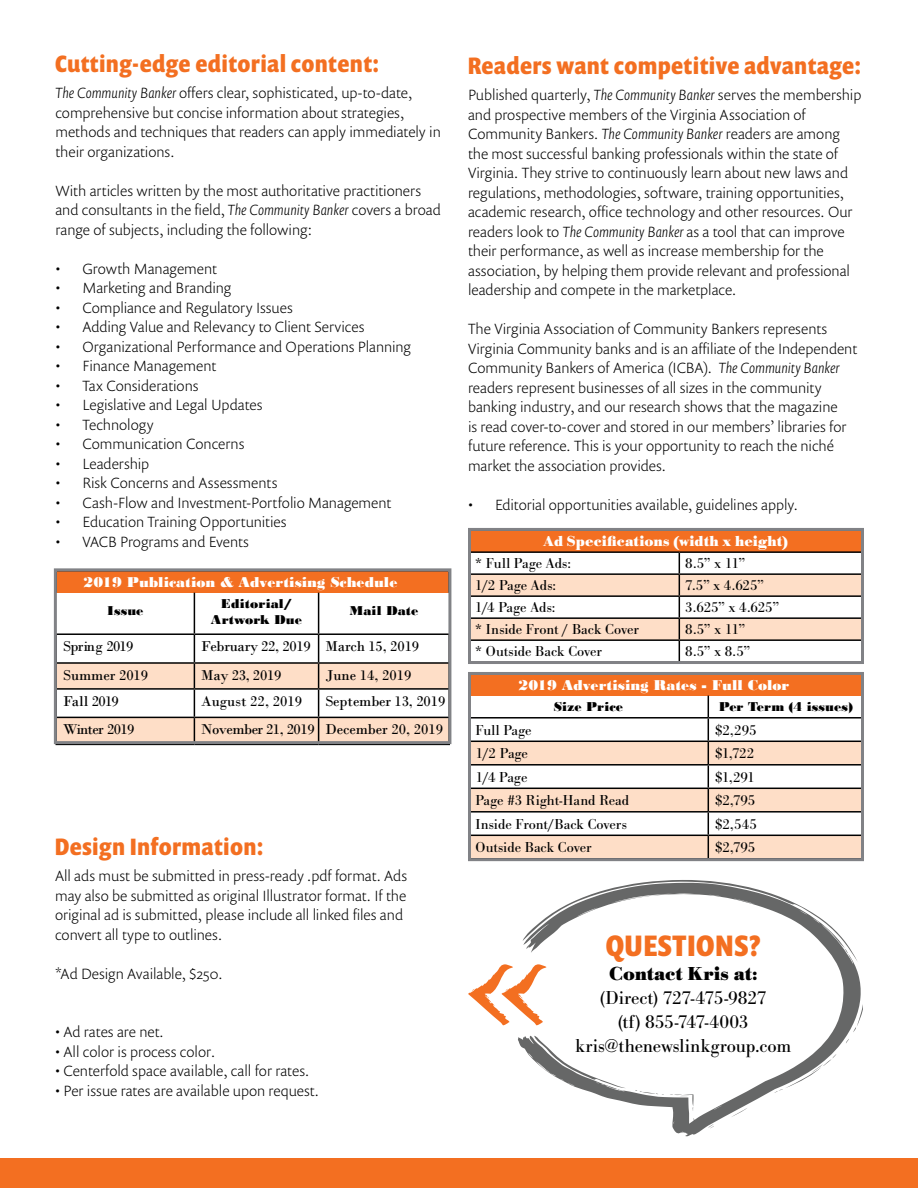
<style>
.page{position:relative;width:918px;height:1188px;background:#fff}
.page>*{position:absolute;margin:0;border:0;box-sizing:border-box;transform-origin:0 0}
.t1{font:700 30px "Prenton RP Cond";letter-spacing:.04em;color:#f36f21}
.t2{font:700 24px "Prenton RP Cond";letter-spacing:.04em;color:#f36f21}
.t3{font:19.5px/24px "Bodoni URW";letter-spacing:-.005em;color:#000;text-align:center}
.t4{font:700 19.5px "Bodoni URW";color:#000}
.t5{font:300 15px/19.5px "Prenton RP Pro";color:#000}
.t6{font:15px "Bodoni URW";color:#000}
.t7{font:15px "Bodoni";letter-spacing:-.01em;color:#000}
.t8{font:15px "Bodoni MT Black";color:#fff}
.t9{font:700 15px "Bodoni URW";letter-spacing:.005em;color:#fff}
.t10{font:15px "Bodoni";letter-spacing:-.05em;color:#000}
.t11{font:13.5px/16.5px "Bodoni MT Black";letter-spacing:.01em;color:#000;text-align:center}
.s1{font-style:italic}
</style>
<div class="page">
<div style="left:0;top:1159px;width:918px;height:29px;background:#f36f21"></div>
<div style="left:56px;top:571px;width:393px;height:22px;background:#f36f21"></div>
<hr style="left:194px;top:593px;width:1px;height:40px;background:#000">
<hr style="left:318px;top:593px;width:1px;height:40px;background:#000">
<svg style="left:58px;top:635px;width:389px;height:105px"></svg>
<hr style="left:56px;top:744px;width:138px;height:1px;background:#000">
<hr style="left:194px;top:744px;width:125px;height:1px;background:#000">
<hr style="left:319px;top:744px;width:131px;height:1px;background:#000">
<hr style="left:56px;top:633px;width:138px;height:2px;background:#000">
<hr style="left:194px;top:633px;width:125px;height:2px;background:#000">
<hr style="left:319px;top:633px;width:131px;height:2px;background:#000">
<div style="left:54px;top:568px;width:397px;height:176px;border:3px solid #818286"></div>
<div style="left:469px;top:674px;width:394px;height:22px;background:#f36f21"></div>
<svg style="left:472px;top:696px;width:388px;height:161px"></svg>
<hr style="left:468px;top:717px;width:240px;height:2px;background:#000">
<hr style="left:708px;top:717px;width:156px;height:2px;background:#000">
<div style="left:468px;top:672px;width:396px;height:189px;border:3px solid #818286"></div>
<div style="left:469px;top:530px;width:394px;height:22px;background:#f36f21"></div>
<hr style="left:468px;top:551px;width:211px;height:2px;background:#000">
<hr style="left:679px;top:551px;width:185px;height:2px;background:#000">
<svg style="left:472px;top:552px;width:388px;height:108px"></svg>
<div style="left:468px;top:528px;width:396px;height:136px;border:3px solid #818286"></div>
<svg style="left:672px;top:1117px;width:52px;height:19px"></svg>
<svg style="left:468px;top:880px;width:395px;height:237px"></svg>
<h2 class="t2" style="left:55px;top:48px;width:325px">Cutting-edge editorial content:</h2>
<p class="t5" style="left:55px;top:83px;width:387px"><span class="s1">The Community Banker</span> offers clear, sophisticated, up-to-date, comprehensive but concise information about strategies, methods and techniques that readers can apply immediately in their organizations.</p>
<p class="t5" style="left:55px;top:180px;width:387px">With articles written by the most authoritative practitioners and consultants in the field, <span class="s1">The Community Banker</span> covers a broad range of subjects, including the following:</p>
<p class="t5" style="left:55px;top:258px;width:163px">• Growth Management</p>
<p class="t5" style="left:55px;top:278px;width:178px">• Marketing and Branding</p>
<p class="t5" style="left:55px;top:297px;width:239px">• Compliance and Regulatory Issues</p>
<p class="t5" style="left:55px;top:317px;width:311px">• Adding Value and Relevancy to Client Services</p>
<p class="t5" style="left:55px;top:336px;width:357px">• Organizational Performance and Operations Planning</p>
<p class="t5" style="left:55px;top:356px;width:162px">• Finance Management</p>
<p class="t5" style="left:55px;top:375px;width:145px">• Tax Considerations</p>
<p class="t5" style="left:55px;top:395px;width:209px">• Legislative and Legal Updates</p>
<p class="t5" style="left:55px;top:414px;width:100px">• Technology</p>
<p class="t5" style="left:55px;top:434px;width:191px">• Communication Concerns</p>
<p class="t5" style="left:55px;top:453px;width:95px">• Leadership</p>
<p class="t5" style="left:55px;top:473px;width:224px">• Risk Concerns and Assessments</p>
<p class="t5" style="left:55px;top:492px;width:337px">• Cash-Flow and Investment-Portfolio Management</p>
<p class="t5" style="left:55px;top:512px;width:233px">• Education Training Opportunities</p>
<p class="t5" style="left:55px;top:531px;width:195px">• VACB Programs and Events</p>
<p class="t8" style="left:84px;top:573px;width:315px">2019 Publication &amp; Advertising Schedule</p>
<p class="t11" style="left:107px;top:602px;width:38px">Issue</p>
<p class="t11" style="left:211px;top:595px;width:93px">Editorial/<br>Artwork Due</p>
<p class="t11" style="left:349px;top:602px;width:71px">Mail Date</p>
<p class="t10" style="left:63px;top:637px;width:72px">Spring 2019</p>
<p class="t7" style="left:201px;top:637px;width:220px">February 22, 2019 March 15, 2019</p>
<p class="t7" style="left:63px;top:666px;width:87px">Summer 2019</p>
<p class="t7" style="left:201px;top:666px;width:82px">May 23, 2019</p>
<p class="t7" style="left:325px;top:666px;width:88px">June 14, 2019</p>
<p class="t10" style="left:63px;top:692px;width:57px">Fall 2019</p>
<p class="t7" style="left:201px;top:692px;width:102px">August 22, 2019</p>
<p class="t7" style="left:325px;top:692px;width:122px">September 13, 2019</p>
<p class="t10" style="left:63px;top:721px;width:73px">Winter 2019</p>
<p class="t7" style="left:201px;top:721px;width:243px">November 21, 2019 December 20, 2019</p>
<h2 class="t2" style="left:55px;top:831px;width:210px">Design Information:</h2>
<p class="t5" style="left:55px;top:866px;width:354px">All ads must be submitted in press-ready .pdf format. Ads may also be submitted as original Illustrator format. If the original ad is submitted, please include all linked files and convert all type to outlines.</p>
<p class="t5" style="left:55px;top:963px;width:169px">*Ad Design Available, $250.</p>
<p class="t5" style="left:55px;top:1022px;width:110px">• Ad rates are net.</p>
<p class="t5" style="left:55px;top:1041px;width:162px">• All color is process color.</p>
<p class="t5" style="left:55px;top:1061px;width:256px">• Centerfold space available, call for rates.</p>
<p class="t5" style="left:55px;top:1080px;width:265px">• Per issue rates are available upon request.</p>
<h2 class="t2" style="left:468px;top:50px;width:394px">Readers want competitive advantage:</h2>
<p class="t5" style="left:468px;top:85px;width:395px">Published quarterly, <span class="s1">The Community Banker</span> serves the membership and prospective members of the Virginia Association of Community Bankers. <span class="s1">The Community Banker</span> readers are among the most successful banking professionals within the state of Virginia. They strive to continuously learn about new laws and regulations, methodologies, software, training opportunities, academic research, office technology and other resources. Our readers look to <span class="s1">The Community Banker</span> as a tool that can improve their performance, as well as increase membership for the association, by helping them provide relevant and professional leadership and compete in the marketplace.</p>
<p class="t5" style="left:468px;top:319px;width:391px">The Virginia Association of Community Bankers represents Virginia Community banks and is an affiliate of the Independent Community Bankers of America (ICBA). <span class="s1">The Community Banker </span>readers represent businesses of all sizes in the community banking industry, and our research shows that the magazine<br>is read cover-to-cover and stored in our members’ libraries for future reference. This is your opportunity to reach the niché market the association provides.</p>
<p class="t5" style="left:468px;top:494px;width:331px">• Editorial opportunities available, guidelines apply.</p>
<p class="t9" style="left:544px;top:532px;width:246px">Ad Specifications (width x height)</p>
<p class="t6" style="left:475px;top:554px;width:98px">* Full Page Ads:</p>
<p class="t6" style="left:685px;top:554px;width:61px">8.5” x 11”</p>
<p class="t6" style="left:475px;top:576px;width:83px">1/2 Page Ads:</p>
<p class="t6" style="left:685px;top:576px;width:80px">7.5” x 4.625”</p>
<p class="t6" style="left:475px;top:598px;width:82px">1/4 Page Ads:</p>
<p class="t6" style="left:685px;top:598px;width:96px">3.625” x 4.625”</p>
<p class="t6" style="left:475px;top:620px;width:166px">* Inside Front / Back Cover</p>
<p class="t6" style="left:685px;top:620px;width:61px">8.5” x 11”</p>
<p class="t6" style="left:475px;top:642px;width:129px">* Outside Back Cover</p>
<p class="t6" style="left:685px;top:642px;width:67px">8.5” x 8.5”</p>
<p class="t8" style="left:519px;top:676px;width:272px">2019 Advertising Rates - Full Color</p>
<p class="t11" style="left:554px;top:698px;width:71px">Size Price</p>
<p class="t11" style="left:719px;top:698px;width:136px">Per Term (4 issues)</p>
<p class="t6" style="left:476px;top:721px;width:58px">Full Page</p>
<p class="t6" style="left:715px;top:721px;width:43px">$2,295</p>
<p class="t6" style="left:476px;top:744px;width:54px">1/2 Page</p>
<p class="t6" style="left:715px;top:744px;width:41px">$1,722</p>
<p class="t6" style="left:476px;top:768px;width:53px">1/4 Page</p>
<p class="t6" style="left:715px;top:768px;width:41px">$1,291</p>
<p class="t6" style="left:476px;top:791px;width:155px">Page #3 Right-Hand Read</p>
<p class="t6" style="left:715px;top:791px;width:42px">$2,795</p>
<p class="t6" style="left:476px;top:815px;width:153px">Inside Front/Back Covers</p>
<p class="t6" style="left:715px;top:815px;width:43px">$2,545</p>
<p class="t6" style="left:476px;top:838px;width:118px">Outside Back Cover</p>
<p class="t6" style="left:715px;top:838px;width:42px">$2,795</p>
<h1 class="t1" style="left:606px;top:927px;width:156px">QUESTIONS?</h1>
<h3 class="t4" style="left:609px;top:962px;width:150px">Contact Kris at:</h3>
<h3 class="t3" style="left:575px;top:986px;width:217px">(Direct) 727-475-9827<br>(tf) 855-747-4003 kris@thenewslinkgroup.com</h3>
</div>
